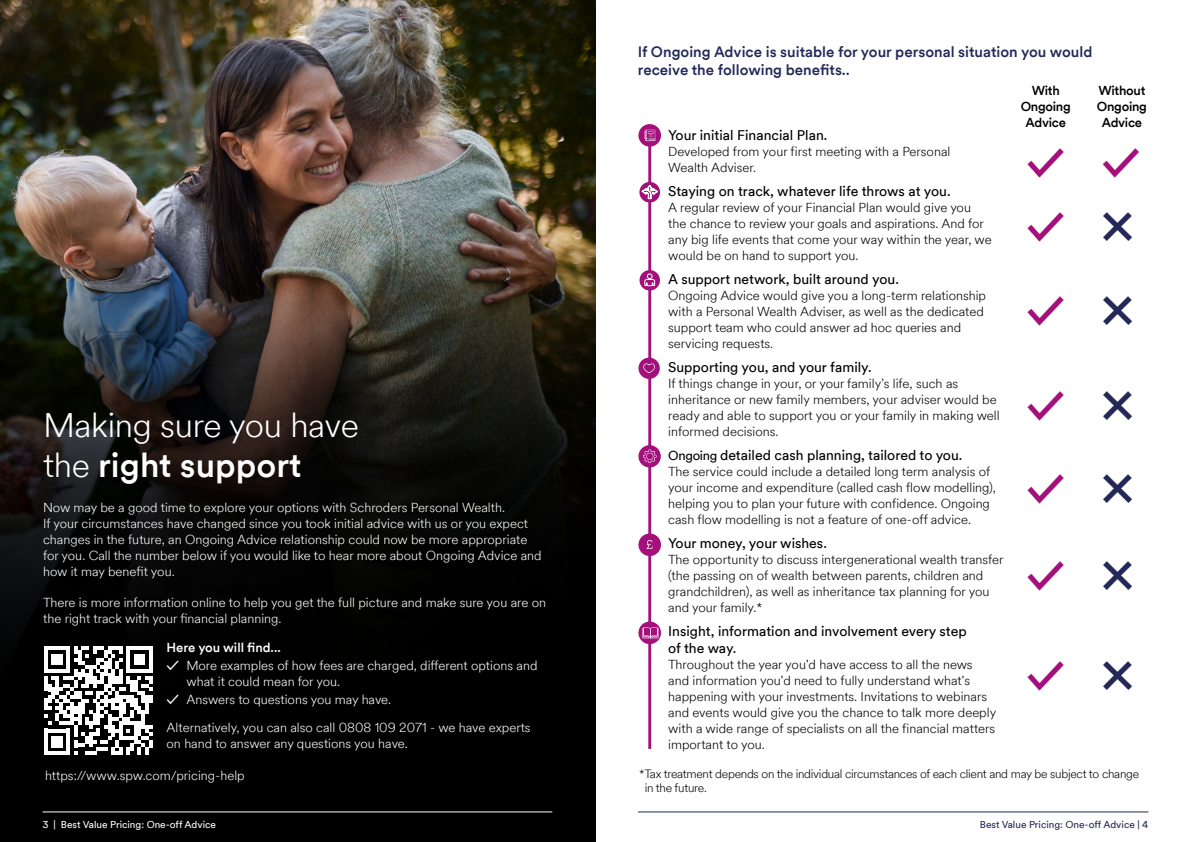
<style>
.page{position:relative;width:1191px;height:842px;background:#fff}
.page>*{position:absolute;margin:0;border:0;box-sizing:border-box;transform-origin:0 0}
.t1{font:900 40px/83.1px "Schroders Circular TT";color:#a3107c}
.t2{font:900 40px/83.4px "Schroders Circular TT";color:#232858;text-align:right}
.t3{font:300 34px/40.8px "Schroders Circular TT";letter-spacing:-.01em;color:#fff}
.t4{font:500 15px/18px "Schroders Circular TT";color:#232858}
.t5{font:14px/16.8px "Schroders Circular TT";color:#000101}
.t6{font:300 13px/16px "Schroders Circular TT";color:#000101}
.t7{font:300 13px/16px "Schroders Circular TT";color:#fff}
.t8{font:500 13px/16px "Schroders Circular TT";letter-spacing:-.02em;color:#000101;text-align:center}
.t9{font:500 13px "Schroders Circular TT";color:#fff}
.t10{font:300 12px/14px "Schroders Circular TT";letter-spacing:-.02em;color:#000101}
.t11{font:10px "Schroders Circular TT";color:#232858}
.t12{font:10px "Schroders Circular TT";color:#fff}
.s1{font-weight:500}
.s2{font-size:13px}
.s3{color:#a3107c}
</style>
<div class="page">
<img style="left:0;top:0;width:595px;height:241px">
<svg style="left:0;top:241px;width:595px;height:601px;background:#141211"></svg>
<svg style="left:44px;top:646px;width:108px;height:109px"></svg>
<hr style="left:648px;top:135px;width:3px;height:614px;background:#a3107c">
<div style="left:638px;top:445px;width:23px;height:22px;background:#a3107c;border-radius:50%"></div>
<svg style="left:643px;top:450px;width:13px;height:13px"></svg>
<div style="left:638px;top:533px;width:23px;height:23px;background:#a3107c;border-radius:50%"></div>
<svg style="left:646px;top:540px;width:7px;height:9px"></svg>
<div style="left:638px;top:358px;width:22px;height:21px;background:#a3107c;border-radius:50%"></div>
<svg style="left:643px;top:363px;width:12px;height:10px"></svg>
<svg style="left:638px;top:621px;width:23px;height:23px"></svg>
<svg style="left:642px;top:627px;width:16px;height:11px"></svg>
<svg style="left:638px;top:124px;width:23px;height:23px"></svg>
<svg style="left:644px;top:130px;width:11px;height:11px"></svg>
<div style="left:639px;top:270px;width:21px;height:20px;background:#a3107c;border-radius:50%"></div>
<svg style="left:644px;top:273px;width:11px;height:14px"></svg>
<svg style="left:639px;top:182px;width:21px;height:21px"></svg>
<svg style="left:642px;top:185px;width:15px;height:14px"></svg>
<hr style="left:638px;top:812px;width:510px;height:1px;background:#232858">
<hr style="left:43px;top:812px;width:509px;height:1px;background:#fff">
<h2 class="t3" style="left:43px;top:403px;width:317px">Making sure you have the <span class="s1">right support</span></h2>
<p class="t7" style="left:43px;top:499px;width:500px">Now may be a good time to explore your options with Schroders Personal Wealth.<br>If your circumstances have changed since you took initial advice with us or you expect changes in the future, an Ongoing Advice relationship could now be more appropriate for you. Call the number below if you would like to hear more about Ongoing Advice and how it may benefit you.</p>
<p class="t7" style="left:43px;top:594px;width:504px">There is more information online to help you get the full picture and make sure you are on the right track with your financial planning.</p>
<p class="t9" style="left:167px;top:638px;width:116px">Here you will find...</p>
<p class="t7" style="left:186px;top:657px;width:352px;line-height:15.6px;text-indent:-20px"><span class="s1">✓</span> More examples of how fees are charged, different options and what it could mean for you.</p>
<p class="t7" style="left:167px;top:685px;width:365px;line-height:27.8px"><span class="s1">✓</span> Answers to questions you may have.<br>Alternatively, you can also call 0808 109 2071 - we have experts</p>
<p class="t7" style="left:167px;top:735px;width:243px">on hand to answer any questions you have.</p>
<p class="t7" style="left:45px;top:767px;width:201px">https://www.spw.com/pricing-help</p>
<p class="t12" style="left:43px;top:818px;width:175px">3 | Best Value Pricing: One-off Advice</p>
<p class="t4" style="left:638px;top:42px;width:456px">If Ongoing Advice is suitable for your personal situation you would receive the following benefits..</p>
<p class="t8" style="left:1020px;top:82px;width:52px">With<br>Ongoing<br>Advice</p>
<p class="t8" style="left:1096px;top:82px;width:52px">Without<br>Ongoing<br>Advice</p>
<p class="t5" style="left:668px;top:126px;width:161px">Your initial Financial Plan.</p>
<p class="t6" style="left:668px;top:143px;width:284px">Developed from your first meeting with a Personal<br>Wealth Adviser.</p>
<p class="t5" style="left:668px;top:182px;width:284px">Staying on track, whatever life throws at you.</p>
<p class="t6" style="left:668px;top:199px;width:325px">A regular review of your Financial Plan would give you the chance to review your goals and aspirations. And for any big life events that come your way within the year, we would be on hand to support you.</p>
<p class="t5" style="left:668px;top:270px;width:232px">A support network, built around you.</p>
<p class="t6" style="left:668px;top:287px;width:319px">Ongoing Advice would give you a long-term relationship with a Personal Wealth Adviser, as well as the dedicated support team who could answer ad hoc queries and servicing requests.</p>
<p class="t5" style="left:668px;top:358px;width:205px">Supporting you, and your family.</p>
<p class="t6" style="left:668px;top:375px;width:333px">If things change in your, or your family’s life, such as inheritance or new family members, your adviser would be ready and able to support you or your family in making well informed decisions.</p>
<p class="t5" style="left:668px;top:446px;width:296px"><span class="s2">Ongoing</span> detailed cash planning, tailored to you.</p>
<p class="t6" style="left:668px;top:463px;width:329px">The service could include a detailed long term analysis of your income and expenditure (called cash flow modelling), helping you to plan your future with confidence. Ongoing cash flow modelling is not a feature of one-off advice.</p>
<p class="t5" style="left:668px;top:534px;width:160px">Your money, your wishes.</p>
<p class="t6" style="left:668px;top:551px;width:337px">The opportunity to discuss intergenerational wealth transfer (the passing on of wealth between parents, children and grandchildren), as well as inheritance tax planning for you and your family.*</p>
<p class="t5" style="left:668px;top:622px;width:300px">Insight, information and involvement every step of the way.</p>
<p class="t6" style="left:668px;top:656px;width:329px">Throughout the year you'd have access to all the news and information you'd need to fully understand what's happening with your investments. Invitations to webinars and events would give you the chance to talk more deeply with a wide range of specialists on all the financial matters important to you.</p>
<p class="t10" style="left:645px;top:767px;width:496px;text-indent:-6px">*Tax treatment depends on the individual circumstances of each client and may be subject to change in the future.</p>
<h1 class="t1" style="left:1102px;top:119px;width:39px">✓</h1>
<h1 class="t1" style="left:1026px;top:120px;width:39px">✓</h1>
<h1 class="t2" style="left:1026px;top:184px;width:108px"><span class="s3">✓</span> ✕ ✕</h1>
<h1 class="t1" style="left:1026px;top:268px;width:39px">✓</h1>
<h1 class="t1" style="left:1026px;top:363px;width:39px">✓ ✓</h1>
<h1 class="t2" style="left:1102px;top:363px;width:33px;line-height:83.1px;text-align:left">✕ ✕</h1>
<h1 class="t1" style="left:1026px;top:533px;width:39px">✓</h1>
<h1 class="t2" style="left:1102px;top:533px;width:33px">✕</h1>
<h1 class="t1" style="left:1026px;top:632px;width:39px">✓</h1>
<h1 class="t2" style="left:1102px;top:632px;width:33px">✕</h1>
<p class="t11" style="left:979px;top:818px;width:170px">Best Value Pricing: One-off Advice | 4</p>
</div>
